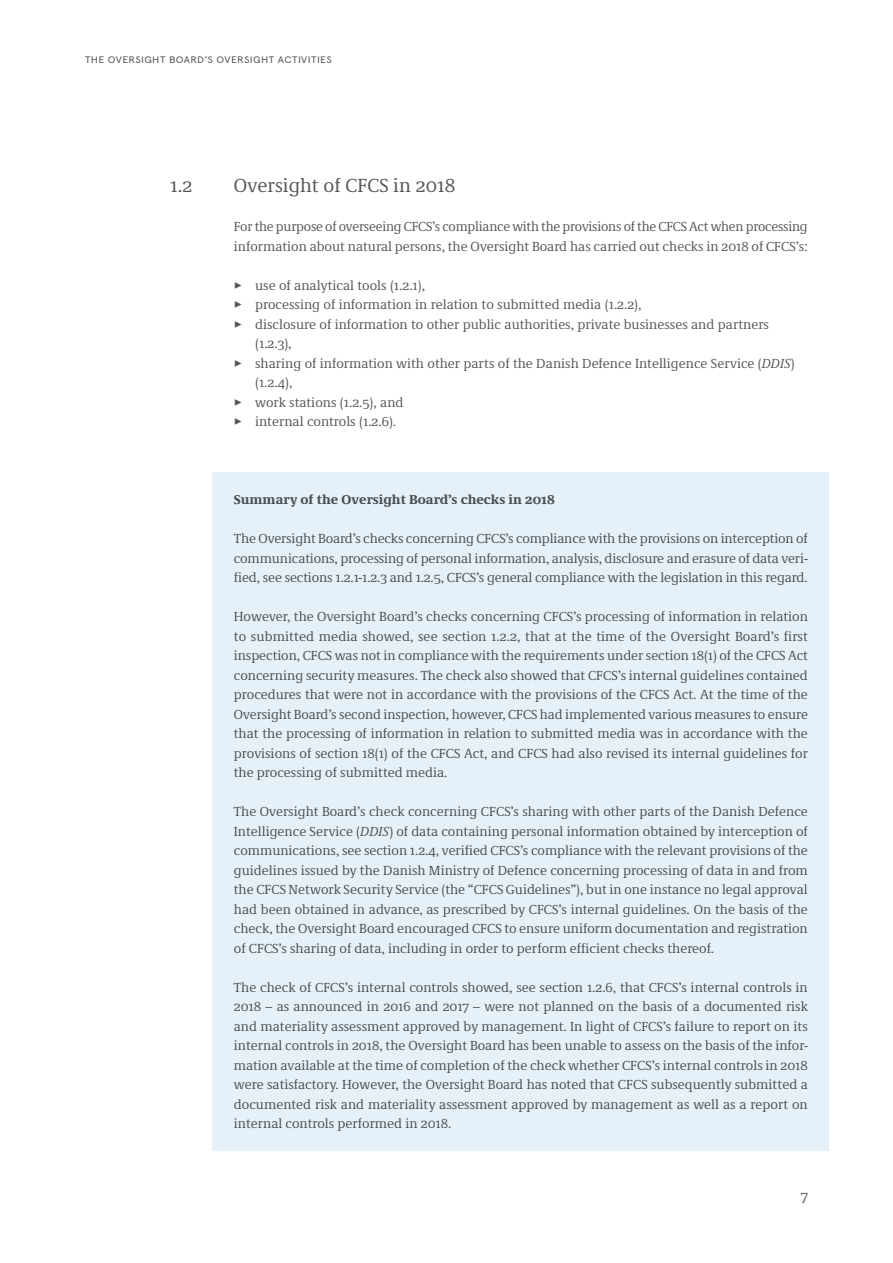
<style>
.page{position:relative;width:893px;height:1263px;background:#fff}
.page>*{position:absolute;margin:0;border:0;box-sizing:border-box;transform-origin:0 0}
.t1{font:19.5px "Demos Next Pro";color:#565656}
.t2{font:15px "Demos Next Pro Regular 2";color:#565656}
.t3{font:13.5px/19.5px "Demos Next Pro";color:#565656;text-align:justify}
.t4{font:800 13.5px "Demos Next Pro";color:#565656}
.t5{font:9.45px "Apercu 2";letter-spacing:.025em;color:#565656;scale:1.11 1}
.s1{font-style:italic}
</style>
<div class="page">
<div style="left:213px;top:473px;width:616px;height:678px;background:#e5f0f9"></div>
<p class="t5" style="left:85px;top:54px;width:224px">THE OVERSIGHT BOARD’S OVERSIGHT ACTIVITIES</p>
<h1 class="t1" style="left:170px;top:173px;width:24px">1.2</h1>
<h1 class="t1" style="left:234px;top:173px;width:223px">Oversight of CFCS in 2018</h1>
<p class="t3" style="left:234px;top:216px;width:575px">For the purpose of overseeing CFCS’s compliance with the provisions of the CFCS Act when processing information about natural persons, the Oversight Board has carried out checks in 2018 of CFCS’s:</p>
<p class="t3" style="left:234px;top:275px;width:193px">✓ use of analytical tools (1.2.1),</p>
<p class="t3" style="left:234px;top:294px;width:409px">✓ processing of information in relation to submitted media (1.2.2),</p>
<p class="t3" style="left:255px;top:314px;width:515px;text-indent:-21px">✓ disclosure of information to other public authorities, private businesses and partners (1.2.3),</p>
<p class="t3" style="left:255px;top:353px;width:541px;text-indent:-21px">✓ sharing of information with other parts of the Danish Defence Intelligence Service (<span class="s1">DDIS</span>) (1.2.4),</p>
<p class="t3" style="left:234px;top:392px;width:171px">✓ work stations (1.2.5), and</p>
<p class="t3" style="left:234px;top:411px;width:164px">✓ internal controls (1.2.6).</p>
<p class="t4" style="left:234px;top:490px;width:322px">Summary of the Oversight Board’s checks in 2018</p>
<p class="t3" style="left:234px;top:528px;width:576px">The Oversight Board’s checks concerning CFCS’s compliance with the provisions on interception of communications, processing of personal information, analysis, disclosure and erasure of data veri&shy;fied, see sections 1.2.1-1.2.3 and 1.2.5, CFCS’s general compliance with the legislation in this regard.</p>
<p class="t3" style="left:234px;top:606px;width:576px">However, the Oversight Board’s checks concerning CFCS’s processing of information in relation to submitted media showed, see section 1.2.2, that at the time of the Oversight Board’s first inspection, CFCS was not in compliance with the requirements under section 18(1) of the CFCS Act concerning security measures. The check also showed that CFCS’s internal guidelines contained procedures that were not in accordance with the provisions of the CFCS Act. At the time of the Oversight Board’s second inspection, however, CFCS had implemented various measures to ensure that the processing of information in relation to submitted media was in accordance with the provisions of section 18(1) of the CFCS Act, and CFCS had also revised its internal guidelines for the processing of submitted media.</p>
<p class="t3" style="left:234px;top:801px;width:575px">The Oversight Board’s check concerning CFCS’s sharing with other parts of the Danish Defence Intelligence Service (<span class="s1">DDIS</span>) of data containing personal information obtained by interception of communications, see section 1.2.4, verified CFCS’s compliance with the relevant provisions of the guidelines issued by the Danish Ministry of Defence concerning processing of data in and from the CFCS Network Security Service (the “CFCS Guidelines”), but in one instance no legal approval had been obtained in advance, as prescribed by CFCS’s internal guidelines. On the basis of the check, the Oversight Board encouraged CFCS to ensure uniform documentation and registration of CFCS’s sharing of data, including in order to perform efficient checks thereof.</p>
<p class="t3" style="left:234px;top:977px;width:576px">The check of CFCS’s internal controls showed, see section 1.2.6, that CFCS’s internal controls in 2018 – as announced in 2016 and 2017 – were not planned on the basis of a documented risk and materiality assessment approved by management. In light of CFCS’s failure to report on its internal controls in 2018, the Oversight Board has been unable to assess on the basis of the infor&shy;mation available at the time of completion of the check whether CFCS’s internal controls in 2018 were satisfactory. However, the Oversight Board has noted that CFCS subsequently submitted a documented risk and materiality assessment approved by management as well as a report on internal controls performed in 2018.</p>
<p class="t2" style="left:801px;top:1188px;width:9px">7</p>
</div>
